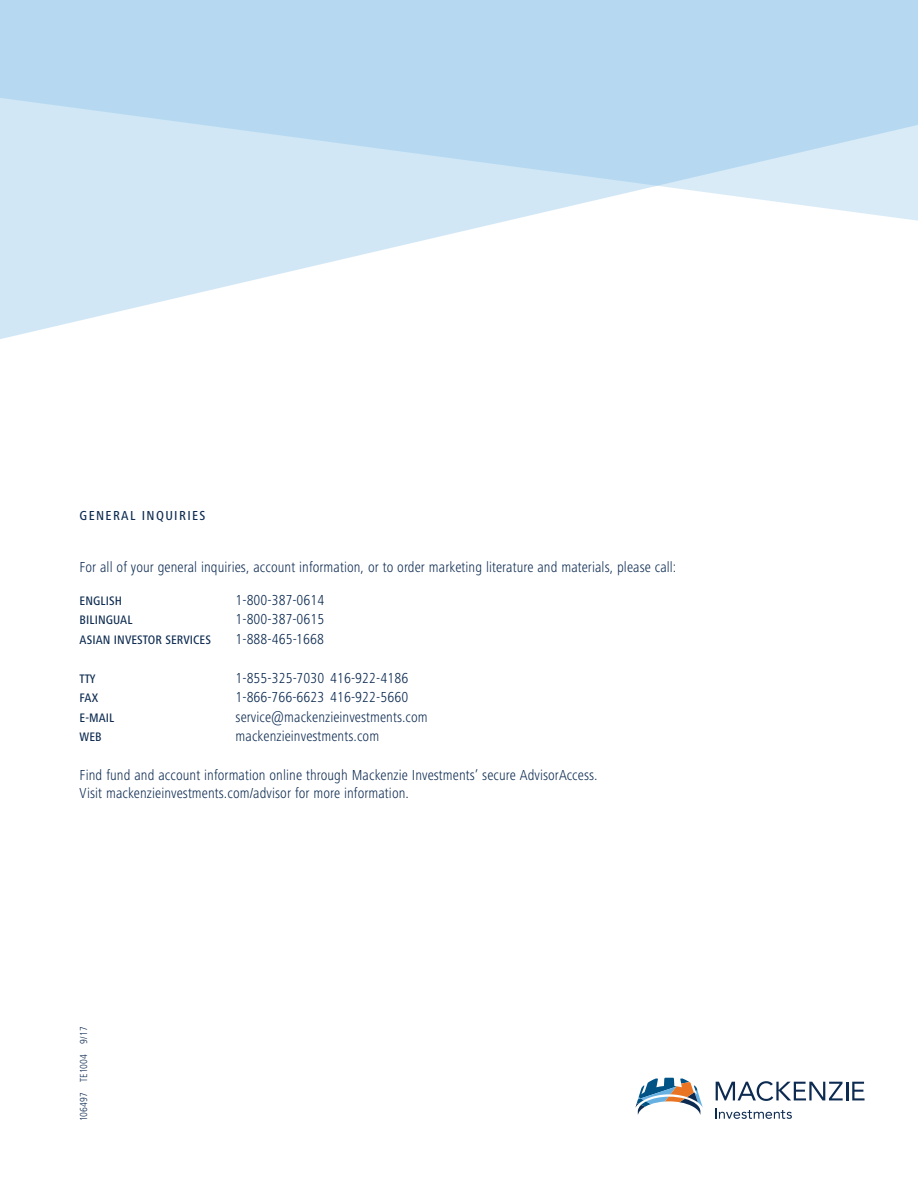
<style>
.page{position:relative;width:918px;height:1188px;background:#fff}
.page>*{position:absolute;margin:0;border:0;box-sizing:border-box;transform-origin:0 0}
.t1{font:300 condensed 15px/18.8px "Frutiger Next Pro";letter-spacing:.005em;color:#0d2b51}
.t2{font:500 condensed 13.5px "Frutiger Next Pro";letter-spacing:.1em;color:#0d2b51}
.t3{font:500 condensed 12.75px "Frutiger Next Pro";letter-spacing:.005em;color:#0d2b51}
.t4{font:300 condensed 10.5px "Frutiger Next Pro";color:#0d2b51}
</style>
<div class="page">
<svg style="left:635px;top:1078px;width:68px;height:37px"></svg>
<svg style="left:716px;top:1081px;width:149px;height:20px"></svg>
<svg style="left:716px;top:1108px;width:76px;height:11px"></svg>
<svg style="left:0;top:222px;width:501px;height:117px"></svg>
<svg style="left:0;top:0;width:918px;height:222px;background:#c1def3"></svg>
<p class="t2" style="left:80px;top:508px;width:127px">GENERAL INQUIRIES</p>
<p class="t1" style="left:80px;top:557px;width:598px">For all of your general inquiries, account information, or to order marketing literature and materials, please call:</p>
<p class="t3" style="left:80px;top:593px;width:44px">ENGLISH</p>
<p class="t1" style="left:236px;top:590px;width:90px">1-800-387-0614</p>
<p class="t3" style="left:80px;top:613px;width:54px">BILINGUAL</p>
<p class="t1" style="left:236px;top:610px;width:90px">1-800-387-0615</p>
<p class="t3" style="left:80px;top:632px;width:133px">ASIAN INVESTOR SERVICES</p>
<p class="t1" style="left:236px;top:629px;width:90px">1-888-465-1668</p>
<p class="t3" style="left:80px;top:671px;width:17px">TTY</p>
<p class="t1" style="left:236px;top:668px;width:174px">1-855-325-7030 416-922-4186</p>
<p class="t3" style="left:80px;top:691px;width:20px">FAX</p>
<p class="t1" style="left:236px;top:688px;width:174px">1-866-766-6623 416-922-5660</p>
<p class="t3" style="left:80px;top:710px;width:36px">E-MAIL</p>
<p class="t1" style="left:236px;top:707px;width:194px">service@mackenzieinvestments.com</p>
<p class="t3" style="left:80px;top:730px;width:24px">WEB</p>
<p class="t1" style="left:236px;top:727px;width:145px">mackenzieinvestments.com</p>
<p class="t1" style="left:80px;top:765px;width:517px">Find fund and account information online through Mackenzie Investments’ secure AdvisorAccess.<br>Visit mackenzieinvestments.com/advisor for more information.</p>
<p class="t4" style="left:78px;top:1120px;width:95px;rotate:-90deg">106497 TE1004 9/17</p>
</div>
